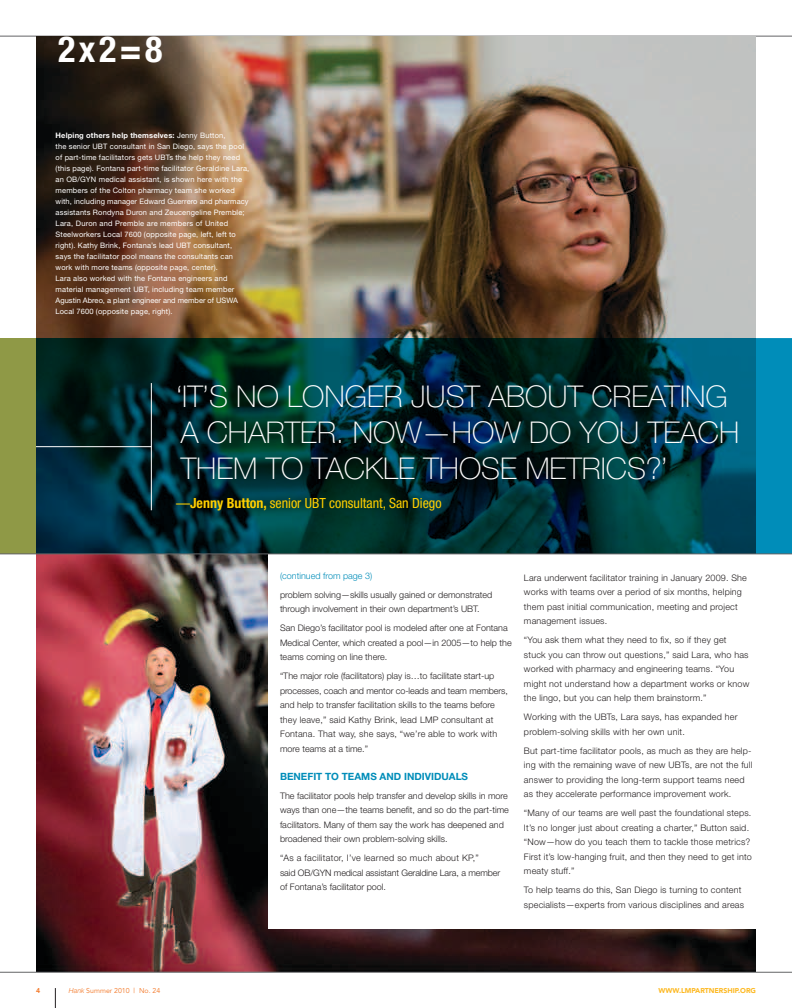
<style>
.page{position:relative;width:792px;height:1008px;background:#fff}
.page>*{position:absolute;margin:0;border:0;box-sizing:border-box;transform-origin:0 0}
.t1{font:700 condensed 36px "Helvetica Neue LT Std";color:#fff}
.t2{font:100 30px/36px "Helvetica Neue LT Std";color:#fff}
.t3{font:condensed 14px "Helvetica Neue LT Std";color:#ffcf00}
.t4{font:700 10px "Helvetica Neue LT Std";color:#008db9}
.t5{font:300 9px/14.5px "Helvetica Neue LT Std";letter-spacing:.02em;color:#231f20}
.t6{font:300 9px/14.5px "Helvetica Neue LT Std";color:#231f20}
.t7{font:300 9px "Helvetica Neue LT Std";color:#008db9}
.t8{font:7.5px/11px "Helvetica Neue LT Std";letter-spacing:.02em;color:#fff}
.t9{font:900 7px "Avenir";color:#fdb924}
.t10{font:7px "Avenir";color:#f37421}
.t11{font:800 7px "Avenir";color:#f37421}
.s1{font-weight:700}
.s2{font-family:"Helvetica Neue LT Std";font-weight:300;font-style:italic}
</style>
<div class="page">
<svg style="left:55px;top:988px;width:1px;height:20px"></svg>
<hr style="left:0;top:36px;width:792px;height:1px;background:#636466">
<img style="left:36px;top:36px;width:720px;height:936px">
<svg style="left:36px;top:338px;width:756px;height:216px;background:#00343c"></svg>
<div style="left:0;top:338px;width:36px;height:216px;background:#8f9946"></div>
<div style="left:268px;top:554px;width:524px;height:374px;background:#fff"></div>
<hr style="left:151px;top:383px;width:1px;height:127px;background:#fff">
<hr style="left:36px;top:446px;width:115px;height:1px;background:#fff">
<hr style="left:0;top:554px;width:792px;height:1px;background:#636466">
<hr style="left:0;top:972px;width:792px;height:1px;background:#636466">
<h1 class="t1" style="left:58px;top:27px;width:106px">2x2=8</h1>
<p class="t8" style="left:56px;top:130px;width:195px"><span class="s1">Helping others help themselves:</span> Jenny Button,<br>the senior UBT consultant in San Diego, says the pool of part-time facilitators gets UBTs the help they need (this page). Fontana part-time facilitator Geraldine Lara, an OB/GYN medical assistant, is shown here with the members of the Colton pharmacy team she worked with, including manager Edward Guerrero and pharmacy assistants Rondyna Duron and Zeucengeline Premble; Lara, Duron and Premble are members of United Steelworkers Local 7600 (opposite page, left, left to right). Kathy Brink, Fontana’s lead UBT consultant, says the facilitator pool means the consultants can work with more teams (opposite page, center).<br>Lara also worked with the Fontana engineers and material management UBT, including team member Agustin Abreo, a plant engineer and member of USWA Local 7600 (opposite page, right).</p>
<h2 class="t2" style="left:176px;top:378px;width:564px">‘IT’S NO LONGER JUST ABOUT CREATING<br>A CHARTER. Now—HOW DO YOU TEACH<br>THEM TO TACKLE THOSE METRICS?’</h2>
<h3 class="t3" style="left:176px;top:495px;width:267px">—<span class="s1">Jenny Button,</span> senior UBT consultant, San Diego</h3>
<p class="t7" style="left:280px;top:570px;width:94px">(continued from page 3)</p>
<p class="t6" style="left:280px;top:587px;width:214px">problem solving—skills usually gained or demonstrated through involvement in their own department’s UBT.</p>
<p class="t6" style="left:280px;top:621px;width:233px">San Diego’s facilitator pool is modeled after one at Fontana<br>Medical Center, which created a pool—in 2005—to help the teams coming on line there.</p>
<p class="t6" style="left:280px;top:669px;width:229px">“The major role (facilitators) play is…to facilitate start-up processes, coach and mentor co-leads and team members, and help to transfer facilitation skills to the teams before they leave,” said Kathy Brink, lead LMP consultant at Fontana. That way, she says, “we’re able to work with more teams at a time.”</p>
<p class="t4" style="left:280px;top:770px;width:190px">BENEFIT TO TEAMS AND INDIVIDUALS</p>
<p class="t6" style="left:280px;top:788px;width:230px">The facilitator pools help transfer and develop skills in more ways than one—the teams benefit, and so do the part-time facilitators. Many of them say the work has deepened and broadened their own problem-solving skills.</p>
<p class="t6" style="left:280px;top:851px;width:222px">“As a facilitator, I’ve learned so much about KP,”<br>said OB/GYN medical assistant Geraldine Lara, a member of Fontana’s facilitator pool.</p>
<p class="t5" style="left:524px;top:570px;width:224px">Lara underwent facilitator training in January 2009. She works with teams over a period of six months, helping them past initial communication, meeting and project management issues.</p>
<p class="t5" style="left:524px;top:633px;width:227px">“You ask them what they need to fix, so if they get stuck you can throw out questions,” said Lara, who has worked with pharmacy and engineering teams. “You might not understand how a department works or know the lingo, but you can help them brainstorm.”</p>
<p class="t5" style="left:524px;top:710px;width:215px">Working with the UBTs, Lara says, has expanded her problem-solving skills with her own unit.</p>
<p class="t5" style="left:524px;top:743px;width:230px">But part-time facilitator pools, as much as they are help&shy;ing with the remaining wave of new UBTs, are not the full answer to providing the long-term support teams need as they accelerate performance improvement work.</p>
<p class="t5" style="left:524px;top:806px;width:229px">“Many of our teams are well past the foundational steps.<br>It’s no longer just about creating a charter,” Button said. “Now—how do you teach them to tackle those metrics?<br>First it’s low-hanging fruit, and then they need to get into meaty stuff.”</p>
<p class="t5" style="left:524px;top:883px;width:222px">To help teams do this, San Diego is turning to content specialists—experts from various disciplines and areas</p>
<p class="t11" style="left:36px;top:987px;width:6px">4</p>
<p class="t10" style="left:69px;top:987px;width:93px"><span class="s2">Hank</span> Summer 2010 | No. 24</p>
<p class="t9" style="left:659px;top:987px;width:99px">WWW.LMPARTNERSHIP.ORG</p>
</div>
